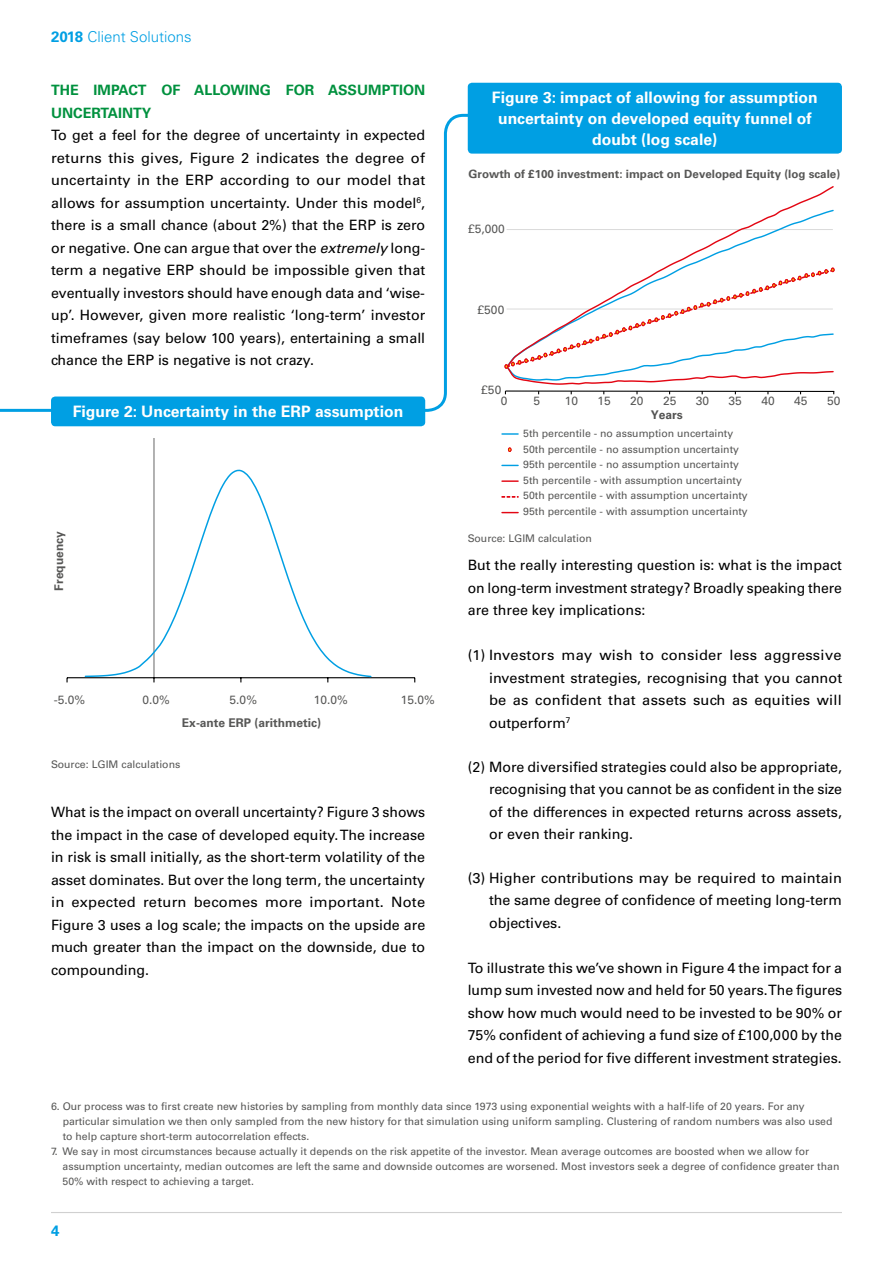
<style>
.page{position:relative;width:893px;height:1263px;background:#fff}
.page>*{position:absolute;margin:0;border:0;box-sizing:border-box;transform-origin:0 0}
.t1{font:700 15.75px/21px "Univers LT Std";color:#fff;text-align:center}
.t2{font:300 15px "Univers";color:#009fe3}
.t3{font:700 15px "Univers LT Std";color:#009fe3}
.t4{font:14.25px/22.5px "Univers LT Std";color:#000;text-align:justify}
.t5{font:12px "Univers LT";color:#575756}
.t6{font:700 12px "Univers LT";color:#575756}
.t7{font:700 12px "Univers LT";color:#525251}
.t8{font:700 11.4px "Univers LT";color:#575756}
.t9{font:10.5px/15px "Univers LT Std";color:#575756}
.t10{font:10.5px/15.6px "Univers LT";color:#575756}
.s1{font-family:"Univers LT Std";font-weight:700}
.s2{font-weight:700;color:#00913e}
.s3{font-style:italic}
</style>
<div class="page">
<hr style="left:51px;top:1212px;width:791px;height:1px;background:#d0d0d0">
<svg style="left:0;top:112px;width:802px;height:301px"></svg>
<div style="left:51px;top:396px;width:374px;height:30px;background:#009fe3;border-radius:4px"></div>
<div style="left:468px;top:83px;width:374px;height:71px;background:#009fe3;border-radius:4px"></div>
<svg style="left:505px;top:185px;width:329px;height:82px"></svg>
<svg style="left:504px;top:267px;width:331px;height:118px"></svg>
<svg style="left:502px;top:433px;width:16px;height:2px"></svg>
<svg style="left:502px;top:465px;width:16px;height:1px"></svg>
<svg style="left:502px;top:480px;width:16px;height:2px"></svg>
<svg style="left:502px;top:512px;width:16px;height:1px"></svg>
<hr style="left:505px;top:390px;width:329px;height:2px;background:#000">
<hr style="left:153px;top:438px;width:2px;height:240px;background:#868686">
<hr style="left:67px;top:677px;width:348px;height:1px;background:#000">
<svg style="left:84px;top:469px;width:288px;height:209px"></svg>
<svg style="left:508px;top:448px;width:3px;height:4px"></svg>
<svg style="left:501px;top:496px;width:18px;height:2px"></svg>
<p class="t2" style="left:51px;top:27px;width:142px"><span class="s1">2018</span> Client Solutions</p>
<p class="t4" style="left:51px;top:79px;width:376px;text-align:left"><span class="s2">THE IMPACT OF ALLOWING FOR ASSUMPTION UNCERTAINTY<br></span>To get a feel for the degree of uncertainty in expected returns this gives, Figure 2 indicates the degree of uncertainty in the ERP according to our model that allows for assumption uncertainty. Under this model<sup>6</sup> , there is a small chance (about 2%) that the ERP is zero or negative. One can argue that over the <span class="s3">extremely</span> long&shy;term a negative ERP should be impossible given that eventually investors should have enough data and ‘wise&shy;up’. However, given more realistic ‘long-term’ investor timeframes (say below 100 years), entertaining a small chance the ERP is negative is not crazy.</p>
<p class="t1" style="left:73px;top:401px;width:332px">Figure 2: Uncertainty in the ERP assumption</p>
<p class="t1" style="left:492px;top:87px;width:327px">Figure 3: impact of allowing for assumption uncertainty on developed equity funnel of doubt (log scale)</p>
<p class="t8" style="left:469px;top:167px;width:373px">Growth of £100 investment: impact on Developed Equity (log scale)</p>
<p class="t5" style="left:468px;top:222px;width:38px">£5,000</p>
<p class="t5" style="left:478px;top:302px;width:28px">£500</p>
<p class="t5" style="left:481px;top:383px;width:22px">£50</p>
<p class="t5" style="left:501px;top:394px;width:8px">0</p>
<p class="t5" style="left:534px;top:394px;width:8px">5</p>
<p class="t5" style="left:565px;top:394px;width:15px">10</p>
<p class="t5" style="left:597px;top:394px;width:15px">15</p>
<p class="t5" style="left:630px;top:394px;width:15px">20</p>
<p class="t5" style="left:663px;top:394px;width:15px">25</p>
<p class="t5" style="left:696px;top:394px;width:15px">30</p>
<p class="t5" style="left:729px;top:394px;width:15px">35</p>
<p class="t5" style="left:761px;top:394px;width:15px">40</p>
<p class="t5" style="left:794px;top:394px;width:15px">45</p>
<p class="t5" style="left:827px;top:394px;width:15px">50</p>
<p class="t7" style="left:651px;top:408px;width:34px">Years</p>
<p class="t10" style="left:523px;top:426px;width:226px">5th percentile - no assumption uncertainty 50th percentile - no assumption uncertainty 95th percentile - no assumption uncertainty 5th percentile - with assumption uncertainty 50th percentile - with assumption uncertainty 95th percentile - with assumption uncertainty</p>
<p class="t6" style="left:52px;top:591px;width:61px;rotate:-90deg">Frequency</p>
<p class="t9" style="left:468px;top:530px;width:126px">Source: LGIM calculation</p>
<p class="t4" style="left:468px;top:554px;width:376px">But the really interesting question is: what is the impact on long-term investment strategy? Broadly speaking there are three key implications:</p>
<p class="t4" style="left:489px;top:644px;width:355px;text-indent:-21px">(1) Investors may wish to consider less aggressive investment strategies, recognising that you cannot be as confdent that assets such as equities will outperform<sup>7</sup></p>
<p class="t4" style="left:489px;top:755px;width:355px;text-indent:-21px">(2) More diversifed strategies could also be appropriate, recognising that you cannot be as confdent in the size of the differences in expected returns across assets, or even their ranking.</p>
<p class="t4" style="left:489px;top:866px;width:354px;text-indent:-21px">(3) Higher contributions may be required to maintain the same degree of confdence of meeting long-term objectives.</p>
<p class="t4" style="left:468px;top:956px;width:376px">To illustrate this we’ve shown in Figure 4 the impact for a lump sum invested now and held for 50 years. The fgures show how much would need to be invested to be 90% or 75% confdent of achieving a fund size of £100,000 by the end of the period for fve different investment strategies.</p>
<p class="t9" style="left:63px;top:1099px;width:771px;text-indent:-12px">6. Our process was to frst create new histories by sampling from monthly data since 1973 using exponential weights with a half-life of 20 years. For any particular simulation we then only sampled from the new history for that simulation using uniform sampling. Clustering of random numbers was also used to help capture short-term autocorrelation effects.</p>
<p class="t9" style="left:63px;top:1144px;width:778px;text-indent:-12px">7. We say in most circumstances because actually it depends on the risk appetite of the investor. Mean average outcomes are boosted when we allow for assumption uncertainty, median outcomes are left the same and downside outcomes are worsened. Most investors seek a degree of confdence greater than<br>50% with respect to achieving a target.</p>
<p class="t5" style="left:54px;top:693px;width:33px">-5.0%</p>
<p class="t5" style="left:143px;top:693px;width:29px">0.0%</p>
<p class="t5" style="left:230px;top:693px;width:29px">5.0%</p>
<p class="t5" style="left:314px;top:693px;width:36px">10.0%</p>
<p class="t5" style="left:401px;top:693px;width:36px">15.0%</p>
<h6 class="t6" style="left:182px;top:716px;width:141px">Ex-ante ERP (arithmetic)</h6>
<p class="t9" style="left:51px;top:757px;width:131px">Source: LGIM calculations</p>
<p class="t4" style="left:51px;top:801px;width:376px">What is the impact on overall uncertainty? Figure 3 shows the impact in the case of developed equity. The increase in risk is small initially, as the short-term volatility of the asset dominates. But over the long term, the uncertainty in expected return becomes more important. Note Figure 3 uses a log scale; the impacts on the upside are much greater than the impact on the downside, due to compounding.</p>
<p class="t3" style="left:51px;top:1221px;width:10px">4</p>
</div>
